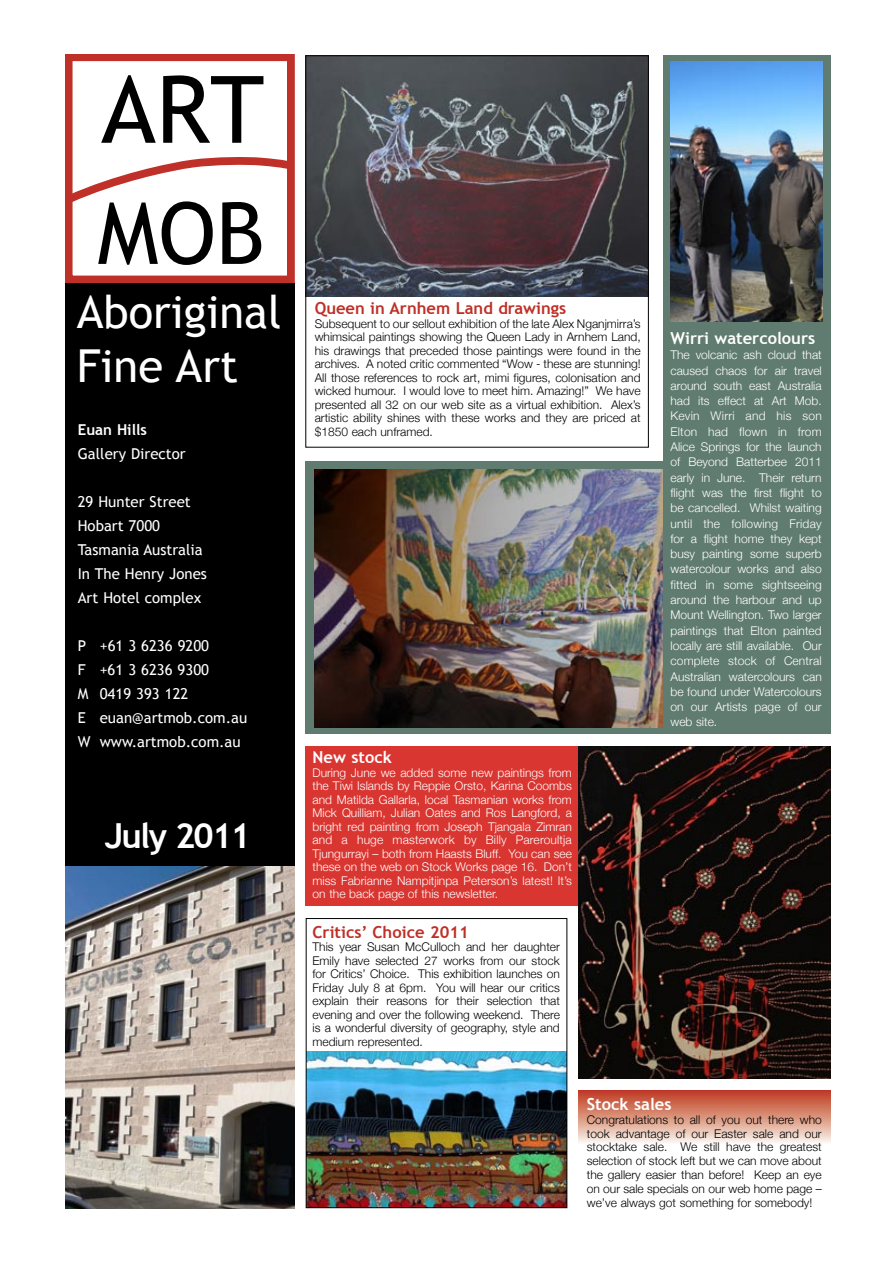
<style>
.page{position:relative;width:893px;height:1263px;background:#fff}
.page>*{position:absolute;margin:0;border:0;box-sizing:border-box;transform-origin:0 0}
.t1{font:45.45px/54.4px "Trebuchet MS";color:#fff}
.t2{font:700 34.5px "Trebuchet MS";letter-spacing:-.05em;color:#fff}
.t3{font:700 16.5px "Trebuchet MS";color:#be3027}
.t4{font:700 16.5px "Trebuchet MS";color:#fff}
.t5{font:15px/24px "Trebuchet MS";color:#fff}
.t6{font:700 15px "Trebuchet MS";color:#fff}
.t7{font:300 12px/13.5px "Helvetica Neue";color:#000;text-align:justify}
.t8{font:300 12px/15.3px "Helvetica Neue";color:#fff;text-align:justify}
</style>
<div class="page">
<div style="left:305px;top:746px;width:276px;height:160px;background:#d93631"></div>
<svg style="left:305px;top:461px;width:358px;height:273px;background:#5e7569"></svg>
<div style="left:66px;top:61px;width:229px;height:1147px;background:#000"></div>
<img style="left:66px;top:866px;width:229px;height:342px">
<svg style="left:66px;top:55px;width:229px;height:228px;background:#ecc3c0"></svg>
<svg style="left:101px;top:75px;width:55px;height:68px"></svg>
<svg style="left:163px;top:75px;width:100px;height:68px"></svg>
<svg style="left:66px;top:152px;width:229px;height:113px;background:#cdbbba"></svg>
<img style="left:308px;top:1052px;width:257px;height:154px">
<div style="left:306px;top:918px;width:261px;height:290px;border:1px solid #000"></div>
<img style="left:307px;top:57px;width:340px;height:239px">
<div style="left:305px;top:55px;width:344px;height:393px;border:1px solid #000"></div>
<img style="left:579px;top:746px;width:251px;height:332px">
<img style="left:315px;top:470px;width:347px;height:257px">
<div style="left:663px;top:55px;width:167px;height:679px;background:#607c70"></div>
<img style="left:670px;top:62px;width:153px;height:259px">
<div style="left:579px;top:1091px;width:251px;height:52px;background:linear-gradient(to bottom,#be3b1d,#f7eee2)"></div>
<h1 class="t1" style="left:77px;top:285px;width:206px">Aboriginal<br>Fine Art</h1>
<p class="t6" style="left:78px;top:421px;width:71px">Euan Hills</p>
<p class="t5" style="left:78px;top:442px;width:109px">Gallery Director</p>
<p class="t5" style="left:78px;top:490px;width:131px">29 Hunter Street<br>Hobart 7000<br>Tasmania Australia<br>In The Henry Jones<br>Art Hotel complex</p>
<p class="t5" style="left:78px;top:634px;width:171px">P +61 3 6236 9200<br>F +61 3 6236 9300<br>M 0419 393 122<br>E euan@artmob.com.au<br>W www.artmob.com.au</p>
<h2 class="t2" style="left:105px;top:814px;width:147px">July 2011</h2>
<h3 class="t3" style="left:315px;top:298px;width:253px">Queen in Arnhem Land drawings</h3>
<p class="t7" style="left:315px;top:316px;width:328px">Subsequent to our sellout exhibition of the late Alex Nganjmirra’s whimsical paintings showing the Queen Lady in Arnhem Land, his drawings that preceded those paintings were found in the archives. A noted critic commented “Wow - these are stunning!<br>All those references to rock art, mimi figures, colonisation and wicked humour. I would love to meet him. Amazing!” We have presented all 32 on our web site as a virtual exhibition. Alex’s artistic ability shines with these works and they are priced at $1850 each unframed.</p>
<h3 class="t4" style="left:313px;top:747px;width:81px">New stock</h3>
<p class="t8" style="left:313px;top:765px;width:261px;line-height:13.5px">During June we added some new paintings from the Tiwi Islands by Reppie Orsto, Karina Coombs and Matilda Gallarla, local Tasmanian works from Mick Quilliam, Julian Oates and Ros Langford, a bright red painting from Joseph Tjangala Zimran and a huge masterwork by Billy Pareroultja Tjungurrayi – both from Haasts Bluff. You can see these on the web on Stock Works page 16. Don’t miss Fabrianne Nampitjinpa Peterson’s latest! It’s on the back page of this newsletter.</p>
<h3 class="t3" style="left:313px;top:921px;width:158px">Critics’ Choice 2011</h3>
<p class="t7" style="left:313px;top:940px;width:249px">This year Susan McCulloch and her daughter Emily have selected 27 works from our stock for Critics’ Choice. This exhibition launches on Friday July 8 at 6pm. You will hear our critics explain their reasons for their selection that evening and over the following weekend. There is a wonderful diversity of geography, style and medium represented.</p>
<h3 class="t4" style="left:670px;top:328px;width:146px">Wirri watercolours</h3>
<p class="t8" style="left:670px;top:347px;width:153px">The volcanic ash cloud that caused chaos for air travel around south east Australia had its effect at Art Mob.<br>Kevin Wirri and his son Elton had flown in from Alice Springs for the launch of Beyond Batterbee 2011 early in June. Their return flight was the first flight to be cancelled. Whilst waiting until the following Friday for a flight home they kept busy painting some superb watercolour works and also fitted in some sightseeing around the harbour and up Mount Wellington. Two larger paintings that Elton painted locally are still available. Our complete stock of Central Australian watercolours can be found under Watercolours on our Artists page of our web site.</p>
<h3 class="t4" style="left:587px;top:1094px;width:86px">Stock sales</h3>
<p class="t7" style="left:587px;top:1112px;width:236px">Congratulations to all of you out there who took advantage of our Easter sale and our stocktake sale. We still have the greatest selection of stock left but we can move about the gallery easier than before! Keep an eye on our sale specials on our web home page – we’ve always got something for somebody!</p>
</div>
